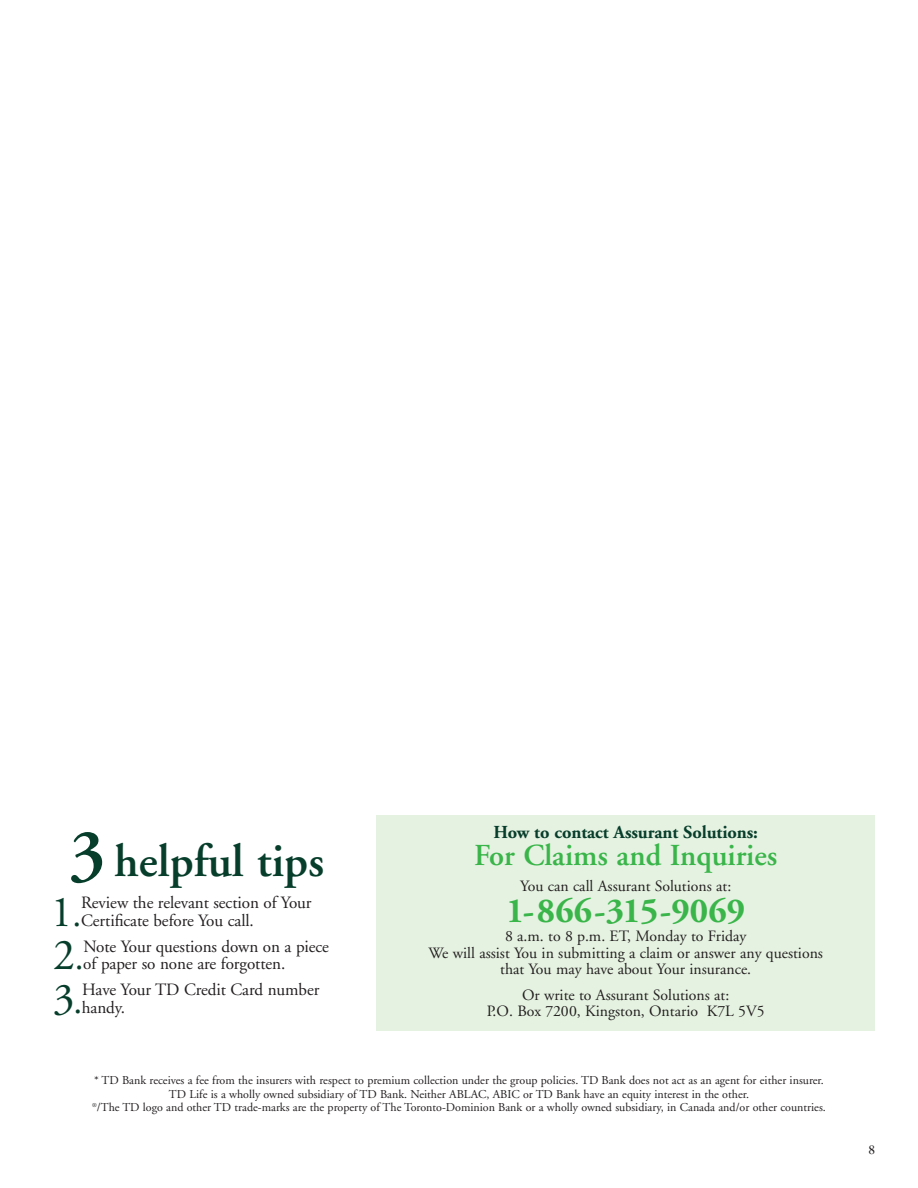
<style>
.page{position:relative;width:918px;height:1188px;background:#fff}
.page>*{position:absolute;margin:0;border:0;box-sizing:border-box;transform-origin:0 0}
.t1{font:600 46.5px "Adobe Garamond";color:#073e2b}
.t2{font:44.1px "Adobe Garamond";color:#073e2b}
.t3{font:700 35.25px "Adobe Garamond";letter-spacing:.005em;color:#3ab54a}
.t4{font:600 30.45px "Adobe Garamond";color:#3ab54a}
.t5{font:700 18.3px "Adobe Garamond";letter-spacing:-.005em;color:#073e2b}
.t6{font:17.25px/17.9px "Adobe Garamond";letter-spacing:-.005em;color:#231f20}
.t7{font:15.75px/16.5px "Adobe Garamond";color:#231f20;text-align:center}
.t8{font:condensed 13.5px "Garamond";color:#231f20}
.t9{font:12px/13.5px "Adobe Garamond";color:#231f20;text-align:center}
.s1{font-size:73.5px}
.s2{font-size:35.85px}
</style>
<div class="page">
<div style="left:377px;top:815px;width:498px;height:216px;background:#e5f2e1"></div>
<h1 class="t1" style="left:69px;top:843px;width:257px"><span class="s1">3</span> helpful tips</h1>
<h2 class="t2" style="left:51px;top:895px;width:32px">1<span class="s2">.</span></h2>
<h3 class="t6" style="left:81px;top:896px;width:232px">Review the relevant section of Your<br>Certificate before You call.</h3>
<h2 class="t2" style="left:53px;top:938px;width:32px">2<span class="s2">.</span></h2>
<h3 class="t6" style="left:83px;top:939px;width:247px">Note Your questions down on a piece of paper so none are forgotten.</h3>
<h2 class="t2" style="left:53px;top:981px;width:31px">3<span class="s2">.</span></h2>
<h3 class="t6" style="left:82px;top:982px;width:239px">Have Your TD Credit Card number handy.</h3>
<h3 class="t5" style="left:493px;top:825px;width:266px">How to contact Assurant Solutions:</h3>
<h3 class="t4" style="left:474px;top:843px;width:305px">For Claims and Inquiries</h3>
<h3 class="t7" style="left:520px;top:879px;width:213px">You can call Assurant Solutions at:</h3>
<h3 class="t3" style="left:506px;top:897px;width:240px">1-866-315-9069</h3>
<h3 class="t7" style="left:428px;top:929px;width:396px">8 a.m. to 8 p.m. ET, Monday to Friday<br>We will assist You in submitting a claim or answer any questions that You may have about Your insurance.</h3>
<h3 class="t7" style="left:487px;top:988px;width:279px">Or write to Assurant Solutions at:<br>P.O. Box 7200, Kingston, Ontario K7L 5V5</h3>
<p class="t9" style="left:92px;top:1075px;width:735px">* TD Bank receives a fee from the insurers with respect to premium collection under the group policies. TD Bank does not act as an agent for either insurer.<br>TD Life is a wholly owned subsidiary of TD Bank. Neither ABLAC, ABIC or TD Bank have an equity interest in the other.<br><sup>®</sup>/The TD logo and other TD trade-marks are the property of The Toronto-Dominion Bank or a wholly owned subsidiary, in Canada and/or other countries.</p>
<p class="t8" style="left:869px;top:1145px;width:7px">8</p>
</div>
